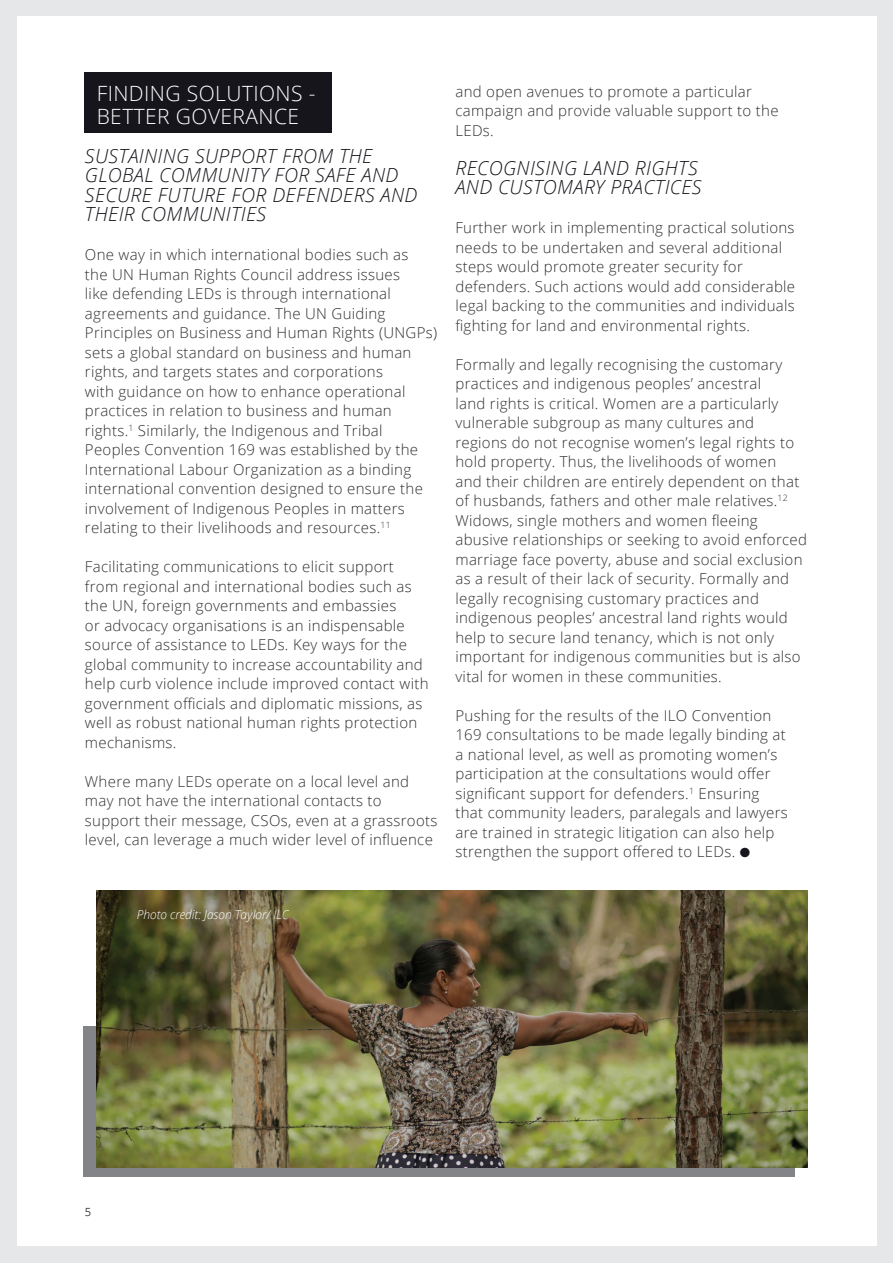
<style>
.page{position:relative;width:893px;height:1263px;background:#e6e7e9}
.page>*{position:absolute;margin:0;border:0;box-sizing:border-box;transform-origin:0 0}
.t1{font:300 21px "Open Sans";letter-spacing:.02em;color:#fff}
.t2{font:italic 300 19.5px/19.5px "Open Sans";letter-spacing:.02em;color:#16151b}
.t3{font:300 15px/19.5px "Open Sans";letter-spacing:.02em;color:#312f30}
.t4{font:italic 300 12.3px "Open Sans";color:#fff}
.t5{font:11.25px "Open Sans";color:#3e3e3f}
.s1{color:#16151b}
</style>
<div class="page">
<div style="left:17px;top:17px;width:860px;height:1229px;background:#fff"></div>
<div style="left:85px;top:72px;width:247px;height:60px;background:#16151b"></div>
<div style="left:84px;top:1026px;width:711px;height:151px;background:#828487"></div>
<img style="left:96px;top:891px;width:712px;height:276px">
<p class="t1" style="left:97px;top:79px;width:220px">FINDING SOLUTIONS -</p>
<p class="t1" style="left:97px;top:102px;width:204px">BETTER GOVERANCE</p>
<p class="t2" style="left:85px;top:145px;width:334px">SUSTAINING SUPPORT FROM THE<br>GLOBAL COMMUNITY FOR SAFE AND<br>SECURE FUTURE FOR DEFENDERS AND<br>THEIR COMMUNITIES</p>
<p class="t3" style="left:85px;top:245px;width:354px">One way in which international bodies such as<br>the UN Human Rights Council address issues<br>like defending LEDs is through international agreements and guidance. The UN Guiding Principles on Business and Human Rights (UNGPs) sets a global standard on business and human rights, and targets states and corporations<br>with guidance on how to enhance operational practices in relation to business and human rights.<sup>1</sup> Similarly, the Indigenous and Tribal Peoples Convention 169 was established by the International Labour Organization as a binding international convention designed to ensure the involvement of Indigenous Peoples in matters relating to their livelihoods and resources.<sup>11</sup></p>
<p class="t3" style="left:85px;top:557px;width:345px">Facilitating communications to elicit support from regional and international bodies such as the UN, foreign governments and embassies<br>or advocacy organisations is an indispensable source of assistance to LEDs. Key ways for the global community to increase accountability and help curb violence include improved contact with government officials and diplomatic missions, as well as robust national human rights protection mechanisms.</p>
<p class="t3" style="left:85px;top:771px;width:354px">Where many LEDs operate on a local level and may not have the international contacts to support their message, CSOs, even at a grassroots level, can leverage a much wider level of influence</p>
<p class="t3" style="left:455px;top:81px;width:325px">and open avenues to promote a particular campaign and provide valuable support to the<br>LEDs.</p>
<p class="t2" style="left:455px;top:157px;width:244px">RECOGNISING LAND RIGHTS</p>
<p class="t2" style="left:455px;top:177px;width:248px">AND CUSTOMARY PRACTICES</p>
<p class="t3" style="left:455px;top:217px;width:341px">Further work in implementing practical solutions needs to be undertaken and several additional steps would promote greater security for defenders. Such actions would add considerable legal backing to the communities and individuals fighting for land and environmental rights.</p>
<p class="t3" style="left:455px;top:354px;width:353px">Formally and legally recognising the customary practices and indigenous peoples’ ancestral<br>land rights is critical. Women are a particularly vulnerable subgroup as many cultures and regions do not recognise women’s legal rights to hold property. Thus, the livelihoods of women<br>and their children are entirely dependent on that of husbands, fathers and other male relatives.<sup>12<br></sup>Widows, single mothers and women fleeing abusive relationships or seeking to avoid enforced marriage face poverty, abuse and social exclusion as a result of their lack of security. Formally and legally recognising customary practices and indigenous peoples’ ancestral land rights would help to secure land tenancy, which is not only important for indigenous communities but is also vital for women in these communities.</p>
<p class="t3" style="left:455px;top:705px;width:334px">Pushing for the results of the ILO Convention 169 consultations to be made legally binding at a national level, as well as promoting women’s participation at the consultations would offer significant support for defenders.<sup>1</sup> Ensuring that community leaders, paralegals and lawyers are trained in strategic litigation can also help strengthen the support offered to LEDs. <span class="s1">●</span></p>
<p class="t4" style="left:137px;top:905px;width:153px">Photo credit: Jason Taylor/ ILC</p>
<p class="t5" style="left:85px;top:1204px;width:8px">5</p>
</div>
